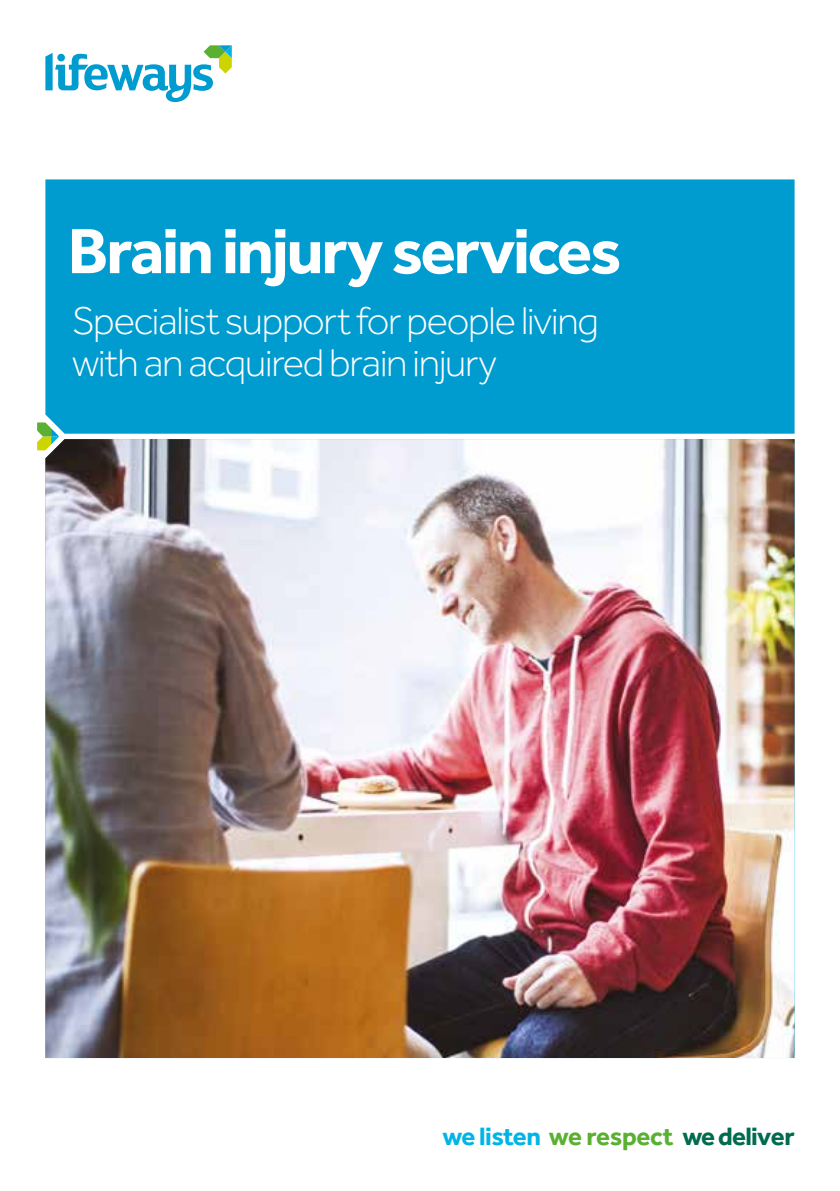
<style>
.page{position:relative;width:840px;height:1191px;background:#fff}
.page>*{position:absolute;margin:0;border:0;box-sizing:border-box;transform-origin:0 0}
.t1{font:700 66px "Effra";letter-spacing:-.035em;color:#fff}
.t2{font:300 40px/42px "Effra";letter-spacing:-.03em;color:#fff}
.t3{font:700 26px "Effra";letter-spacing:-.02em;color:#5ab031}
.s1{color:#00b5e5}
.s2{color:#006b4f}
</style>
<div class="page">
<div style="left:45px;top:179px;width:749px;height:255px;background:#009cd0"></div>
<svg style="left:45px;top:45px;width:187px;height:57px"></svg>
<img style="left:45px;top:439px;width:749px;height:619px">
<svg style="left:37px;top:422px;width:22px;height:28px"></svg>
<h1 class="t1" style="left:68px;top:211px;width:555px">Brain injury services</h1>
<p class="t2" style="left:72px;top:299px;width:528px">Specialist support for people living with an acquired brain injury</p>
<p class="t3" style="left:442px;top:1120px;width:353px"><span class="s1">we listen</span> we respect <span class="s2">we deliver</span></p>
</div>
